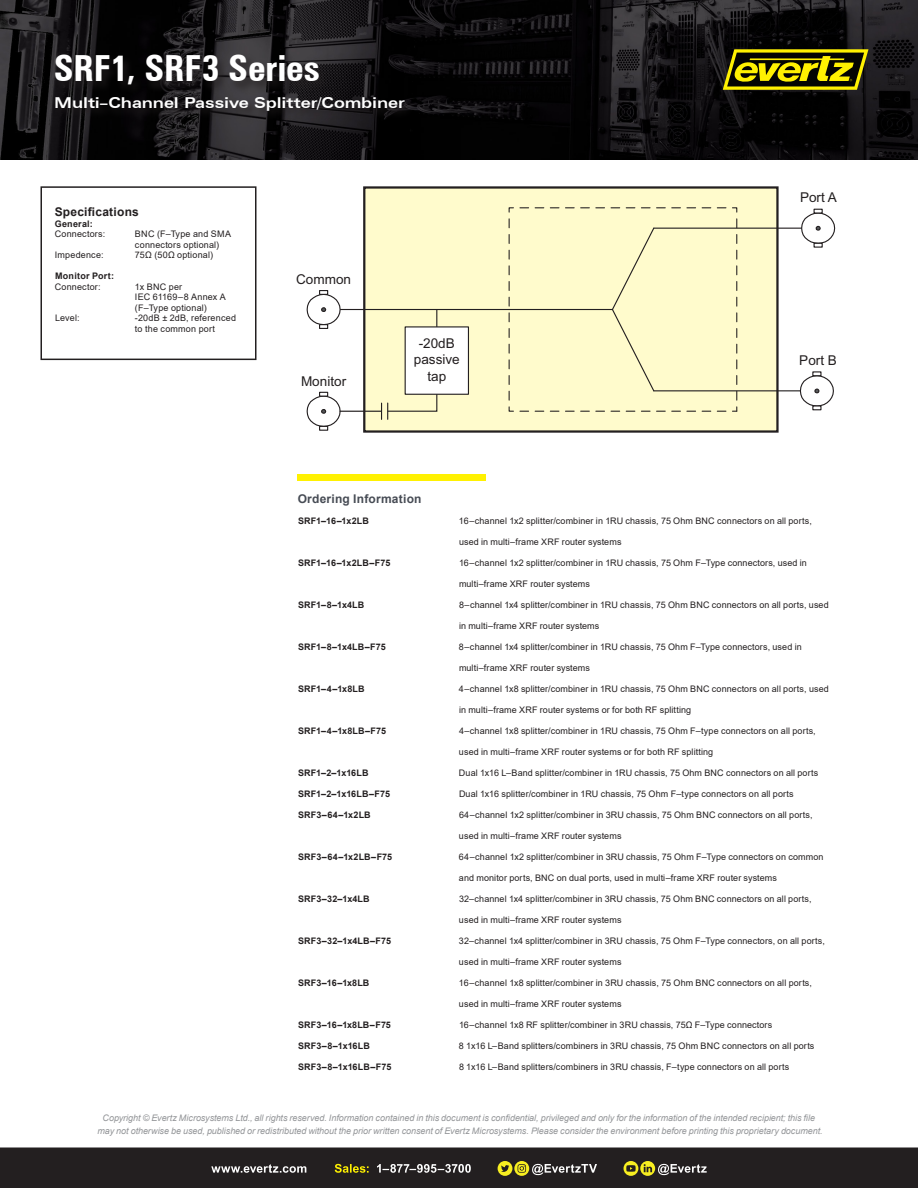
<style>
.page{position:relative;width:918px;height:1188px;background:#fff}
.page>*{position:absolute;margin:0;border:0;box-sizing:border-box;transform-origin:0 0}
.t1{font:700 condensed 36px "Zurich BT";color:#fff}
.t2{font:700 expanded 15px "Zurich BT";letter-spacing:-.005em;color:#fff}
.t3{font:13.5px/16.2px "Arial";color:#231f20;text-align:center}
.Body{font:700 12px "Arial";letter-spacing:.02em;color:#464b54}
.Body-2{font:700 12px "Arial";letter-spacing:.02em;color:#231f20}
.Body-3{font:9px/10.5px "Arial";letter-spacing:.01em;color:#231f20}
.Specs_Section{font:italic 9px/13.5px "Arial";letter-spacing:-.005em;color:#939598;text-align:center}
.Bulleted_List{font:700 9px "Arial";letter-spacing:.015em;color:#231f20}
</style>
<div class="page">
<img style="left:0;top:0;width:918px;height:159px">
<svg style="left:723px;top:49px;width:145px;height:41px;background:#756f03"></svg>
<div style="left:364px;top:187px;width:413px;height:245px;background:#fffbcc"></div>
<div style="left:363px;top:186px;width:416px;height:247px;border:2px solid #231f20"></div>
<svg style="left:341px;top:227px;width:167px;height:165px"></svg>
<svg style="left:508px;top:207px;width:230px;height:205px"></svg>
<hr style="left:654px;top:390px;width:163px;height:1px;background:#231f20">
<hr style="left:654px;top:228px;width:164px;height:1px;background:#231f20">
<svg style="left:814px;top:209px;width:9px;height:3px"></svg>
<svg style="left:814px;top:244px;width:9px;height:4px"></svg>
<svg style="left:800px;top:212px;width:36px;height:32px"></svg>
<svg style="left:812px;top:371px;width:10px;height:4px"></svg>
<svg style="left:812px;top:407px;width:10px;height:3px"></svg>
<svg style="left:799px;top:375px;width:35px;height:32px"></svg>
<svg style="left:319px;top:290px;width:9px;height:3px"></svg>
<svg style="left:319px;top:326px;width:9px;height:3px"></svg>
<svg style="left:306px;top:293px;width:35px;height:33px"></svg>
<svg style="left:319px;top:392px;width:9px;height:3px"></svg>
<svg style="left:319px;top:428px;width:9px;height:3px"></svg>
<svg style="left:306px;top:395px;width:35px;height:33px"></svg>
<svg style="left:381px;top:309px;width:57px;height:110px"></svg>
<div style="left:405px;top:326px;width:64px;height:69px;background:#fff;border:1px solid #231f20"></div>
<hr style="left:340px;top:411px;width:42px;height:1px;background:#231f20">
<div style="left:297px;top:474px;width:189px;height:7px;background:#fff101"></div>
<div style="left:54px;top:53px;width:277px;height:44px;background:#231f20;opacity:.75"></div>
<div style="left:53px;top:95px;width:364px;height:28px;background:#231f20;opacity:.75"></div>
<div style="left:40px;top:186px;width:216px;height:174px;border:2px solid #231f20"></div>
<div style="left:0;top:1148px;width:918px;height:40px;background:#231f20"></div>
<p class="t1" style="left:54px;top:47px;width:268px">SRF1, SRF3 Series</p>
<p class="t2" style="left:54px;top:94px;width:352px">Multi–Channel Passive Splitter/Combiner</p>
<p class="Body-2" style="left:55px;top:203px;width:86px">Specifications</p>
<p class="Bulleted_List" style="left:55px;top:217px;width:40px">General:</p>
<p class="Body-3" style="left:55px;top:229px;width:52px">Connectors:</p>
<p class="Body-3" style="left:135px;top:229px;width:98px">BNC (F–Type and SMA connectors optional)</p>
<p class="Body-3" style="left:55px;top:250px;width:50px">Impedence:</p>
<p class="Body-3" style="left:135px;top:250px;width:80px">75Ω (50Ω optional)</p>
<p class="Bulleted_List" style="left:55px;top:270px;width:60px">Monitor Port:</p>
<p class="Body-3" style="left:55px;top:281px;width:47px">Connector:</p>
<p class="Body-3" style="left:135px;top:281px;width:92px">1x BNC per<br>IEC 61169–8 Annex A (F–Type optional)</p>
<p class="Body-3" style="left:55px;top:313px;width:26px">Level:</p>
<p class="Body-3" style="left:135px;top:313px;width:103px">-20dB ± 2dB, referenced to the common port</p>
<p class="t3" style="left:296px;top:271px;width:56px">Common</p>
<p class="t3" style="left:301px;top:373px;width:47px">Monitor</p>
<p class="t3" style="left:414px;top:335px;width:47px">-20dB passive tap</p>
<p class="t3" style="left:800px;top:190px;width:38px">Port A</p>
<p class="t3" style="left:799px;top:352px;width:39px">Port B</p>
<p class="Body" style="left:298px;top:490px;width:125px">Ordering Information</p>
<p class="Bulleted_List" style="left:298px;top:514px;width:72px">SRF1–16–1x2LB</p>
<p class="Body-3" style="left:459px;top:515px;width:354px">16–channel 1x2 splitter/combiner in 1RU chassis, 75 Ohm BNC connectors on all ports,</p>
<p class="Body-3" style="left:459px;top:536px;width:164px">used in multi–frame XRF router systems</p>
<p class="Bulleted_List" style="left:298px;top:556px;width:94px">SRF1–16–1x2LB–F75</p>
<p class="Body-3" style="left:459px;top:557px;width:349px">16–channel 1x2 splitter/combiner in 1RU chassis, 75 Ohm F–Type connectors, used in</p>
<p class="Body-3" style="left:459px;top:578px;width:132px">multi–frame XRF router systems</p>
<p class="Bulleted_List" style="left:298px;top:598px;width:68px">SRF1–8–1x4LB</p>
<p class="Body-3" style="left:459px;top:599px;width:371px">8–channel 1x4 splitter/combiner in 1RU chassis, 75 Ohm BNC connectors on all ports, used</p>
<p class="Body-3" style="left:459px;top:620px;width:142px">in multi–frame XRF router systems</p>
<p class="Bulleted_List" style="left:298px;top:640px;width:89px">SRF1–8–1x4LB–F75</p>
<p class="Body-3" style="left:459px;top:641px;width:344px">8–channel 1x4 splitter/combiner in 1RU chassis, 75 Ohm F–Type connectors, used in</p>
<p class="Body-3" style="left:459px;top:662px;width:132px">multi–frame XRF router systems</p>
<p class="Bulleted_List" style="left:298px;top:682px;width:68px">SRF1–4–1x8LB</p>
<p class="Body-3" style="left:459px;top:683px;width:371px">4–channel 1x8 splitter/combiner in 1RU chassis, 75 Ohm BNC connectors on all ports, used</p>
<p class="Body-3" style="left:459px;top:704px;width:234px">in multi–frame XRF router systems or for both RF splitting</p>
<p class="Bulleted_List" style="left:298px;top:724px;width:90px">SRF1–4–1x8LB–F75</p>
<p class="Body-3" style="left:459px;top:725px;width:358px">4–channel 1x8 splitter/combiner in 1RU chassis, 75 Ohm F–type connectors on all ports,</p>
<p class="Body-3" style="left:459px;top:746px;width:256px">used in multi–frame XRF router systems or for both RF splitting</p>
<p class="Bulleted_List" style="left:298px;top:766px;width:72px">SRF1–2–1x16LB</p>
<p class="Body-3" style="left:459px;top:767px;width:361px">Dual 1x16 L–Band splitter/combiner in 1RU chassis, 75 Ohm BNC connectors on all ports</p>
<p class="Bulleted_List" style="left:298px;top:787px;width:93px">SRF1–2–1x16LB–F75</p>
<p class="Body-3" style="left:459px;top:788px;width:336px">Dual 1x16 splitter/combiner in 1RU chassis, 75 Ohm F–type connectors on all ports</p>
<p class="Bulleted_List" style="left:298px;top:808px;width:74px">SRF3–64–1x2LB</p>
<p class="Body-3" style="left:459px;top:809px;width:355px">64–channel 1x2 splitter/combiner in 3RU chassis, 75 Ohm BNC connectors on all ports,</p>
<p class="Body-3" style="left:459px;top:830px;width:164px">used in multi–frame XRF router systems</p>
<p class="Bulleted_List" style="left:298px;top:850px;width:96px">SRF3–64–1x2LB–F75</p>
<p class="Body-3" style="left:459px;top:851px;width:366px">64–channel 1x2 splitter/combiner in 3RU chassis, 75 Ohm F–Type connectors on common</p>
<p class="Body-3" style="left:459px;top:872px;width:319px">and monitor ports, BNC on dual ports, used in multi–frame XRF router systems</p>
<p class="Bulleted_List" style="left:298px;top:892px;width:73px">SRF3–32–1x4LB</p>
<p class="Body-3" style="left:459px;top:893px;width:354px">32–channel 1x4 splitter/combiner in 3RU chassis, 75 Ohm BNC connectors on all ports,</p>
<p class="Body-3" style="left:459px;top:914px;width:164px">used in multi–frame XRF router systems</p>
<p class="Bulleted_List" style="left:298px;top:934px;width:94px">SRF3–32–1x4LB–F75</p>
<p class="Body-3" style="left:459px;top:935px;width:367px">32–channel 1x4 splitter/combiner in 3RU chassis, 75 Ohm F–Type connectors, on all ports,</p>
<p class="Body-3" style="left:459px;top:956px;width:164px">used in multi–frame XRF router systems</p>
<p class="Bulleted_List" style="left:298px;top:976px;width:73px">SRF3–16–1x8LB</p>
<p class="Body-3" style="left:459px;top:977px;width:355px">16–channel 1x8 splitter/combiner in 3RU chassis, 75 Ohm BNC connectors on all ports,</p>
<p class="Body-3" style="left:459px;top:998px;width:164px">used in multi–frame XRF router systems</p>
<p class="Bulleted_List" style="left:298px;top:1018px;width:94px">SRF3–16–1x8LB–F75</p>
<p class="Body-3" style="left:459px;top:1019px;width:315px">16–channel 1x8 RF splitter/combiner in 3RU chassis, 75Ω F–Type connectors</p>
<p class="Bulleted_List" style="left:298px;top:1039px;width:73px">SRF3–8–1x16LB</p>
<p class="Body-3" style="left:459px;top:1040px;width:357px">8 1x16 L–Band splitters/combiners in 3RU chassis, 75 Ohm BNC connectors on all ports</p>
<p class="Bulleted_List" style="left:298px;top:1060px;width:95px">SRF3–8–1x16LB–F75</p>
<p class="Body-3" style="left:459px;top:1061px;width:332px">8 1x16 L–Band splitters/combiners in 3RU chassis, F–type connectors on all ports</p>
<p class="Specs_Section" style="left:97px;top:1111px;width:727px">Copyright © Evertz Microsystems Ltd., all rights reserved. Information contained in this document is confidential, privileged and only for the information of the intended recipient; this file may not otherwise be used, published or redistributed without the prior written consent of Evertz Microsystems. Please consider the environment before printing this proprietary document.</p>
</div>
